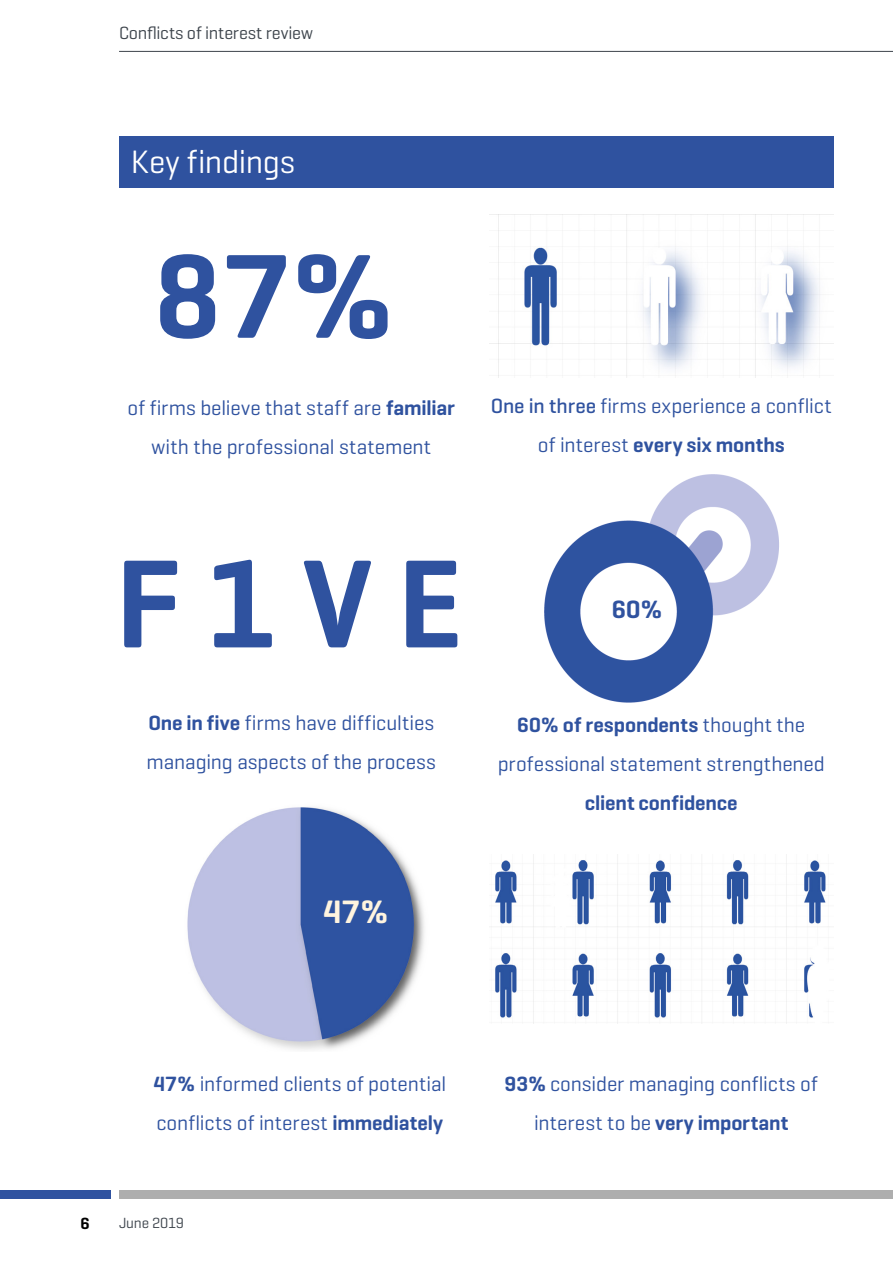
<style>
.page{position:relative;width:893px;height:1263px;background:#fff}
.page>*{position:absolute;margin:0;border:0;box-sizing:border-box;transform-origin:0 0}
.t1{font:600 127.5px "Geogrotesque";color:#2f529f}
.t2{font:600 121.5px "Geogrotesque";color:#2f529f}
.t3{font:33px "Geogrotesque";letter-spacing:-.01em;color:#fff}
.t4{font:600 33px "Geogrotesque";color:#fff4df}
.t5{font:600 25.5px "Geogrotesque";color:#2f529f}
.t6{font:21px/39px "Geogrotesque";color:#2f529f;text-align:center}
.t7{font:600 21px "Geogrotesque";letter-spacing:-.005em;color:#2f529f}
.t8{font:18px "Geogrotesque";letter-spacing:-.005em;color:#3d444c}
.t9{font:600 16.5px "Geogrotesque";color:#000}
.t10{font:15px "Geogrotesque";letter-spacing:-.01em;color:#3d444c}
.s1{font-weight:600}
.s2{font-weight:500}
</style>
<div class="page">
<div style="left:0;top:1191px;width:111px;height:8px;background:#2f52a0"></div>
<div style="left:119px;top:1191px;width:774px;height:8px;background:#aeaeae"></div>
<hr style="left:119px;top:51px;width:774px;height:1px;background:#3d444c">
<img style="left:187px;top:807px;width:237px;height:243px">
<img style="left:491px;top:855px;width:338px;height:169px">
<img style="left:489px;top:215px;width:344px;height:162px">
<img style="left:544px;top:474px;width:235px;height:229px">
<div style="left:119px;top:136px;width:714px;height:51px;background:#2f529f"></div>
<p class="t8" style="left:119px;top:21px;width:195px">Conflicts of interest review</p>
<h3 class="t3" style="left:131px;top:141px;width:166px">Key findings</h3>
<h2 class="t2" style="left:154px;top:221px;width:244px">87%</h2>
<p class="t6" style="left:127px;top:388px;width:329px">of firms believe that staff are <span class="s1">familiar </span>with the professional statement</p>
<p class="t6" style="left:491px;top:385px;width:342px"><span class="s2">One in three</span> firms experience a conflict of interest <span class="s1">every six months</span></p>
<h1 class="t1" style="left:115px;top:524px;width:349px">F 1 V E</h1>
<p class="t6" style="left:147px;top:703px;width:291px;text-align:left"><span class="s1">One in five</span> firms have difficulties managing aspects of the process</p>
<h3 class="t4" style="left:323px;top:891px;width:67px">47%</h3>
<p class="t5" style="left:612px;top:594px;width:52px">60%</p>
<p class="t6" style="left:498px;top:704px;width:329px"><span class="s1">60% of respondents</span> thought the professional statement strengthened</p>
<p class="t7" style="left:585px;top:789px;width:154px">client confidence</p>
<p class="t6" style="left:153px;top:1064px;width:294px;text-align:left"><span class="s1">47%</span> informed clients of potential conflicts of interest <span class="s1">immediately</span></p>
<p class="t9" style="left:81px;top:1213px;width:11px">6</p>
<p class="t10" style="left:119px;top:1214px;width:67px">June 2019</p>
<p class="t6" style="left:505px;top:1064px;width:315px"><span class="s1">93%</span> consider managing conflicts of interest to be <span class="s1">very important</span></p>
</div>
